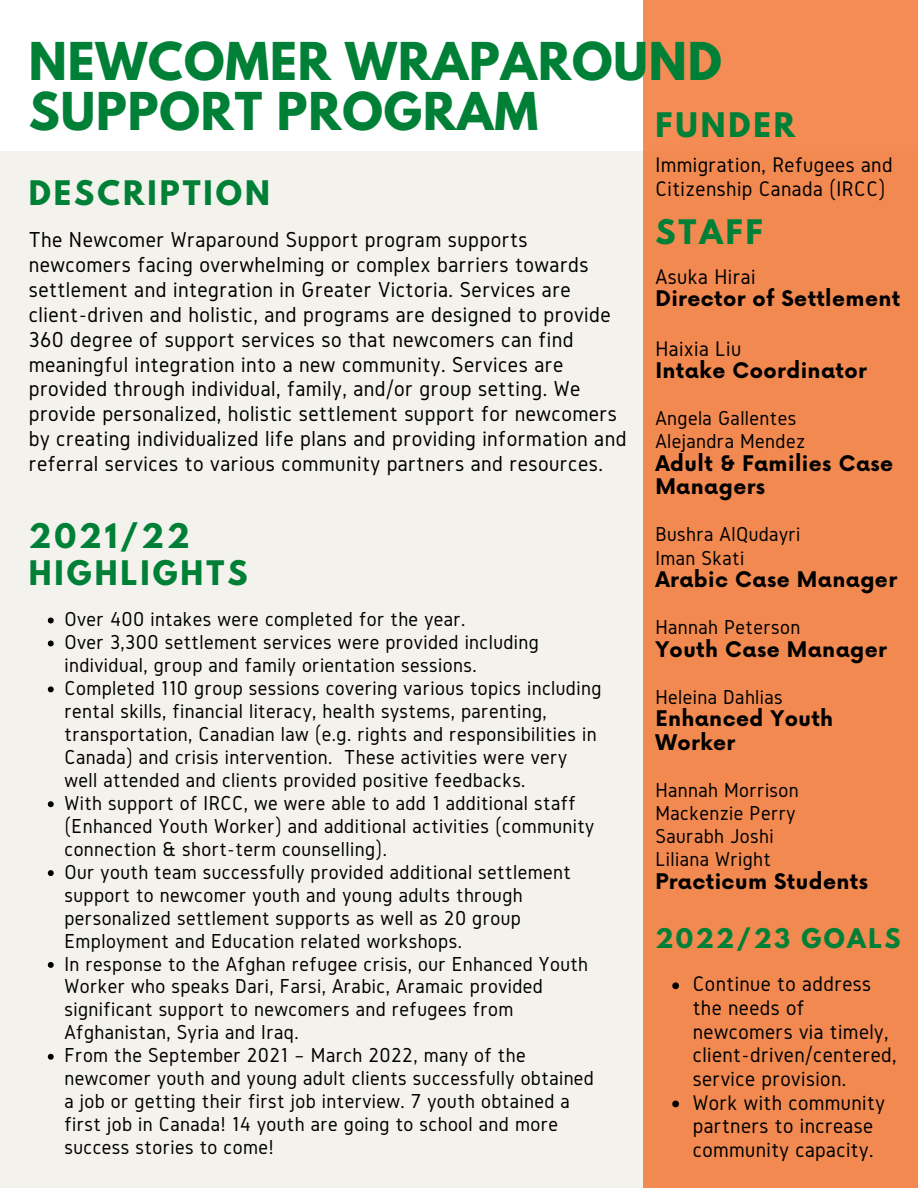
<style>
.page{position:relative;width:918px;height:1188px;background:#fff}
.page>*{position:absolute;margin:0;border:0;box-sizing:border-box;transform-origin:0 0}
.t1{font:700 46.2px/50.7px "League Spartan";letter-spacing:.02em;color:#008037}
.t2{font:700 30px/37.2px "League Spartan";letter-spacing:.1em;color:#008037}
.t3{font:700 24px "League Spartan";letter-spacing:.1em;color:#008037}
.t4{font:22.5px/24.9px "Gidole";letter-spacing:.02em;color:#000}
.t5{font:22.05px/23.5px "Gidole";letter-spacing:.02em;color:#000}
.t6{font:21px/23px "Gidole";letter-spacing:.02em;color:#000}
.t7{font:700 21px/23.2px "Now";letter-spacing:.02em;color:#000}
</style>
<div class="page">
<div style="left:0;top:151px;width:918px;height:1037px;background:#f4f2ec"></div>
<div style="left:643px;top:0;width:275px;height:1188px;background:#f28950"></div>
<svg style="left:672px;top:982px;width:7px;height:7px"></svg>
<svg style="left:672px;top:1101px;width:7px;height:6px"></svg>
<svg style="left:48px;top:618px;width:6px;height:5px"></svg>
<svg style="left:48px;top:641px;width:6px;height:5px"></svg>
<svg style="left:48px;top:686px;width:6px;height:6px"></svg>
<svg style="left:48px;top:801px;width:6px;height:6px"></svg>
<svg style="left:48px;top:870px;width:6px;height:6px"></svg>
<svg style="left:48px;top:962px;width:6px;height:6px"></svg>
<svg style="left:48px;top:1054px;width:6px;height:6px"></svg>
<h1 class="t1" style="left:29px;top:42px;width:695px">NEWCOMER WRAPAROUND<br>SUPPORT PROGRAM</h1>
<h2 class="t2" style="left:655px;top:110px;width:142px">FUNDER</h2>
<h2 class="t2" style="left:29px;top:178px;width:243px">DESCRIPTION</h2>
<p class="t4" style="left:29px;top:227px;width:599px">The Newcomer Wraparound Support program supports newcomers facing overwhelming or complex barriers towards settlement and integration in Greater Victoria. Services are client-driven and holistic, and programs are designed to provide 360 degree of support services so that newcomers can find meaningful integration into a new community. Services are provided through individual, family, and/or group setting. We provide personalized, holistic settlement support for newcomers by creating individualized life plans and providing information and referral services to various community partners and resources.</p>
<h2 class="t2" style="left:29px;top:521px;width:220px">2021/22<br>HIGHLIGHTS</h2>
<p class="t6" style="left:64px;top:607px;width:538px">Over 400 intakes were completed for the year.<br>Over 3,300 settlement services were provided including individual, group and family orientation sessions.<br>Completed 110 group sessions covering various topics including rental skills, financial literacy, health systems, parenting, transportation, Canadian law (e.g. rights and responsibilities in Canada) and crisis intervention. These activities were very well attended and clients provided positive feedbacks.<br>With support of IRCC, we were able to add 1 additional staff (Enhanced Youth Worker) and additional activities (community connection &amp; short-term counselling).<br>Our youth team successfully provided additional settlement support to newcomer youth and young adults through personalized settlement supports as well as 20 group Employment and Education related workshops.<br>In response to the Afghan refugee crisis, our Enhanced Youth Worker who speaks Dari, Farsi, Arabic, Aramaic provided significant support to newcomers and refugees from Afghanistan, Syria and Iraq.<br>From the September 2021 – March 2022, many of the newcomer youth and young adult clients successfully obtained a job or getting their first job interview. 7 youth obtained a first job in Canada! 14 youth are going to school and more success stories to come!</p>
<p class="t5" style="left:655px;top:152px;width:239px">Immigration, Refugees and<br>Citizenship Canada (IRCC)</p>
<h2 class="t2" style="left:655px;top:218px;width:109px">STAFF</h2>
<p class="t5" style="left:655px;top:264px;width:102px">Asuka Hirai</p>
<p class="t7" style="left:655px;top:288px;width:246px">Director of Settlement</p>
<p class="t5" style="left:655px;top:336px;width:87px">Haixia Liu</p>
<p class="t7" style="left:655px;top:360px;width:213px">Intake Coordinator</p>
<p class="t6" style="left:655px;top:406px;width:151px">Angela Gallentes<br>Alejandra Mendez</p>
<p class="t7" style="left:655px;top:453px;width:239px">Adult &amp; Families Case<br>Managers</p>
<p class="t6" style="left:655px;top:522px;width:147px">Bushra AlQudayri<br>Iman Skati</p>
<p class="t7" style="left:655px;top:569px;width:243px">Arabic Case Manager</p>
<p class="t6" style="left:655px;top:615px;width:146px">Hannah Peterson</p>
<p class="t7" style="left:655px;top:639px;width:233px">Youth Case Manager</p>
<p class="t6" style="left:655px;top:685px;width:129px">Heleina Dahlias</p>
<p class="t7" style="left:655px;top:708px;width:179px">Enhanced Youth<br>Worker</p>
<p class="t6" style="left:655px;top:778px;width:145px">Hannah Morrison<br>Mackenzie Perry<br>Saurabh Joshi<br>Liliana Wright</p>
<p class="t7" style="left:655px;top:871px;width:214px">Practicum Students</p>
<p class="t3" style="left:655px;top:927px;width:247px">2022/23 GOALS</p>
<p class="t5" style="left:693px;top:972px;width:205px">Continue to address the needs of newcomers via timely, client-driven/centered, service provision.<br>Work with community partners to increase community capacity.</p>
</div>
